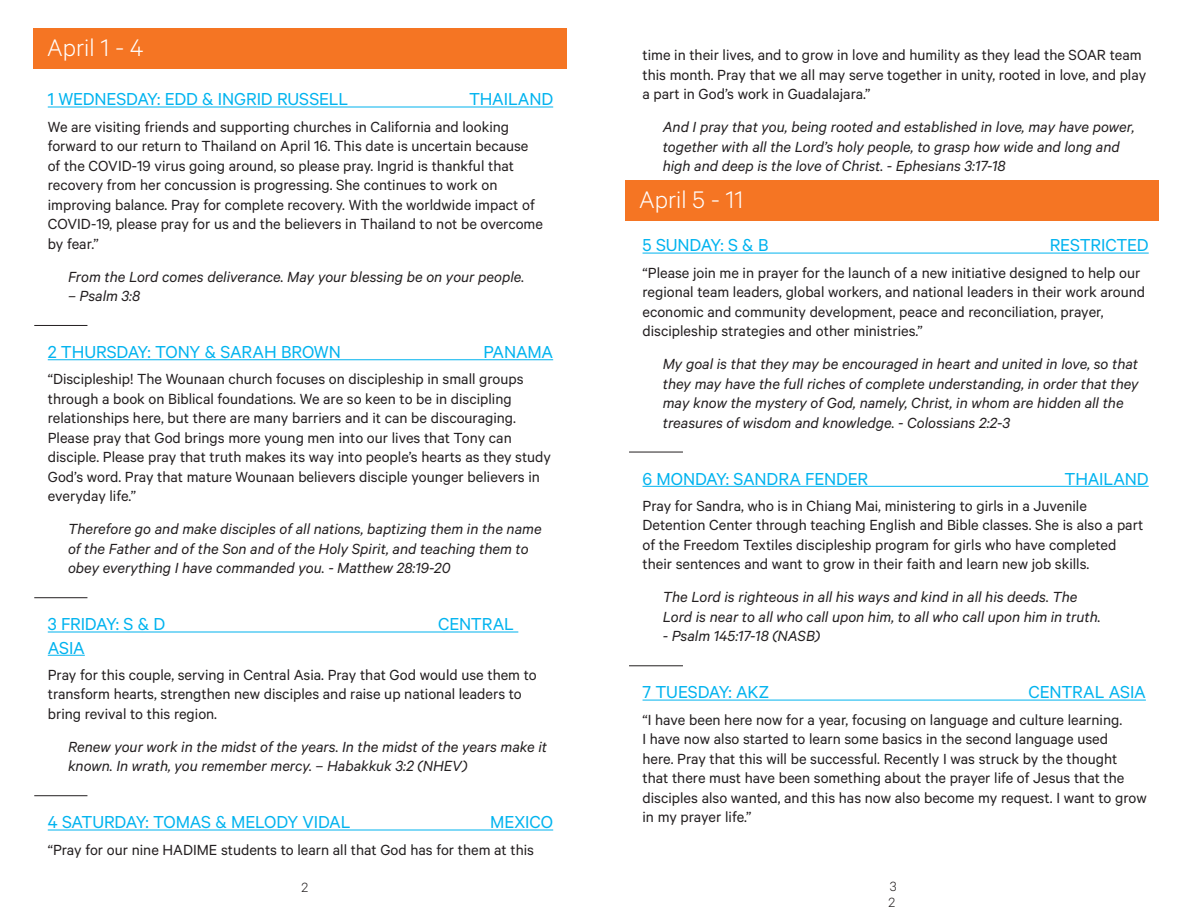
<style>
.page{position:relative;width:1188px;height:918px;background:#fff}
.page>*{position:absolute;margin:0;border:0;box-sizing:border-box;transform-origin:0 0}
.Date_Header{font:300 27px "Calibre";color:#fff}
.Weekday_Header{font:19.5px "Calibre";letter-spacing:-.01em;color:#00b3ef}
.Weekday_Body{font:16.5px/19.5px "Calibre";color:#231f20}
.Weekday_Scripture{font:italic 16.5px/19.5px "Calibre";color:#231f20}
.t1{font:300 15px "Calibre";color:#231f20}
</style>
<div class="page">
<hr style="left:48px;top:107px;width:505px;height:1px;background:#00b3ef">
<hr style="left:34px;top:325px;width:53px;height:1px;background:#231f20">
<hr style="left:48px;top:359px;width:505px;height:1px;background:#00b3ef">
<hr style="left:34px;top:597px;width:53px;height:1px;background:#231f20">
<hr style="left:48px;top:632px;width:470px;height:1px;background:#00b3ef">
<hr style="left:48px;top:655px;width:37px;height:1px;background:#00b3ef">
<hr style="left:34px;top:795px;width:53px;height:1px;background:#231f20">
<hr style="left:48px;top:830px;width:505px;height:1px;background:#00b3ef">
<div style="left:34px;top:29px;width:533px;height:40px;background:#f57523"></div>
<hr style="left:643px;top:253px;width:506px;height:1px;background:#00b3ef">
<hr style="left:629px;top:452px;width:54px;height:1px;background:#231f20">
<hr style="left:643px;top:486px;width:506px;height:1px;background:#00b3ef">
<hr style="left:629px;top:666px;width:54px;height:1px;background:#231f20">
<hr style="left:643px;top:700px;width:503px;height:1px;background:#00b3ef">
<div style="left:626px;top:180px;width:533px;height:40px;background:#f57523"></div>
<p class="Date_Header" style="left:47px;top:32px;width:98px">April 1 - 4</p>
<p class="Weekday_Header" style="left:48px;top:88px;width:302px">1 WEDNESDAY: EDD &amp; INGRID RUSSELL</p>
<p class="Weekday_Header" style="left:469px;top:88px;width:86px">THAILAND</p>
<p class="Weekday_Body" style="left:48px;top:116px;width:497px">We are visiting friends and supporting churches in California and looking forward to our return to Thailand on April 16. This date is uncertain because of the COVID-19 virus going around, so please pray. Ingrid is thankful that recovery from her concussion is progressing. She continues to work on improving balance. Pray for complete recovery. With the worldwide impact of COVID-19, please pray for us and the believers in Thailand to not be overcome by fear.”</p>
<p class="Weekday_Scripture" style="left:68px;top:266px;width:458px">From the Lord comes deliverance. May your blessing be on your people.</p>
<p class="Weekday_Scripture" style="left:68px;top:286px;width:74px">– Psalm 3:8</p>
<p class="Weekday_Header" style="left:48px;top:341px;width:295px">2 THURSDAY: TONY &amp; SARAH BROWN</p>
<p class="Weekday_Header" style="left:483px;top:341px;width:71px">PANAMA</p>
<p class="Weekday_Body" style="left:48px;top:369px;width:505px">“Discipleship! The Wounaan church focuses on discipleship in small groups through a book on Biblical foundations. We are so keen to be in discipling relationships here, but there are many barriers and it can be discouraging.<br>Please pray that God brings more young men into our lives that Tony can disciple. Please pray that truth makes its way into people’s hearts as they study God’s word. Pray that mature Wounaan believers disciple younger believers in everyday life.”</p>
<p class="Weekday_Scripture" style="left:68px;top:519px;width:475px">Therefore go and make disciples of all nations, baptizing them in the name of the Father and of the Son and of the Holy Spirit, and teaching them to obey everything I have commanded you. - Matthew 28:19-20</p>
<p class="Weekday_Header" style="left:48px;top:613px;width:119px">3 FRIDAY: S &amp; D</p>
<p class="Weekday_Header" style="left:438px;top:613px;width:77px">CENTRAL</p>
<p class="Weekday_Header" style="left:48px;top:636px;width:39px">ASIA</p>
<p class="Weekday_Body" style="left:48px;top:664px;width:491px">Pray for this couple, serving in Central Asia. Pray that God would use them to transform hearts, strengthen new disciples and raise up national leaders to bring revival to this region.</p>
<p class="Weekday_Scripture" style="left:68px;top:736px;width:481px">Renew your work in the midst of the years. In the midst of the years make it known. In wrath, you remember mercy. – Habakkuk 3:2 (NHEV)</p>
<p class="Weekday_Header" style="left:48px;top:811px;width:304px">4 SATURDAY: TOMAS &amp; MELODY VIDAL</p>
<p class="Weekday_Header" style="left:490px;top:811px;width:64px">MEXICO</p>
<p class="Weekday_Body" style="left:48px;top:839px;width:488px">“Pray for our nine HADIME students to learn all that God has for them at this</p>
<p class="t1" style="left:301px;top:878px;width:8px">2</p>
<p class="Weekday_Body" style="left:643px;top:45px;width:505px">time in their lives, and to grow in love and humility as they lead the SOAR team this month. Pray that we all may serve together in unity, rooted in love, and play a part in God’s work in Guadalajara.”</p>
<p class="Weekday_Scripture" style="left:663px;top:117px;width:473px">And I pray that you, being rooted and established in love, may have power, together with all the Lord’s holy people, to grasp how wide and long and high and deep is the love of Christ. - Ephesians 3:17-18</p>
<p class="Date_Header" style="left:639px;top:184px;width:106px">April 5 - 11</p>
<p class="Weekday_Header" style="left:643px;top:234px;width:127px">5 SUNDAY: S &amp; B</p>
<p class="Weekday_Header" style="left:1050px;top:234px;width:101px">RESTRICTED</p>
<p class="Weekday_Body" style="left:643px;top:262px;width:504px">“Please join me in prayer for the launch of a new initiative designed to help our regional team leaders, global workers, and national leaders in their work around economic and community development, peace and reconciliation, prayer, discipleship strategies and other ministries.”</p>
<p class="Weekday_Scripture" style="left:663px;top:354px;width:478px">My goal is that they may be encouraged in heart and united in love, so that they may have the full riches of complete understanding, in order that they may know the mystery of God, namely, Christ, in whom are hidden all the treasures of wisdom and knowledge. - Colossians 2:2-3</p>
<p class="Weekday_Header" style="left:643px;top:467px;width:227px">6 MONDAY: SANDRA FENDER</p>
<p class="Weekday_Header" style="left:1065px;top:467px;width:86px">THAILAND</p>
<p class="Weekday_Body" style="left:643px;top:495px;width:502px">Pray for Sandra, who is in Chiang Mai, ministering to girls in a Juvenile Detention Center through teaching English and Bible classes. She is also a part of the Freedom Textiles discipleship program for girls who have completed their sentences and want to grow in their faith and learn new job skills.</p>
<p class="Weekday_Scripture" style="left:663px;top:587px;width:439px">The Lord is righteous in all his ways and kind in all his deeds. The<br>Lord is near to all who call upon him, to all who call upon him in truth.</p>
<p class="Weekday_Scripture" style="left:663px;top:626px;width:159px">- Psalm 145:17-18 (NASB)</p>
<p class="Weekday_Header" style="left:643px;top:681px;width:128px">7 TUESDAY: AKZ</p>
<p class="Weekday_Header" style="left:1029px;top:681px;width:119px">CENTRAL ASIA</p>
<p class="Weekday_Body" style="left:643px;top:709px;width:506px">“I have been here now for a year, focusing on language and culture learning.<br>I have now also started to learn some basics in the second language used<br>here. Pray that this will be successful. Recently I was struck by the thought that there must have been something about the prayer life of Jesus that the disciples also wanted, and this has now also become my request. I want to grow in my prayer life.”</p>
<p class="t1" style="left:890px;top:878px;width:8px">3</p>
<p class="t1" style="left:889px;top:893px;width:8px">2</p>
</div>
